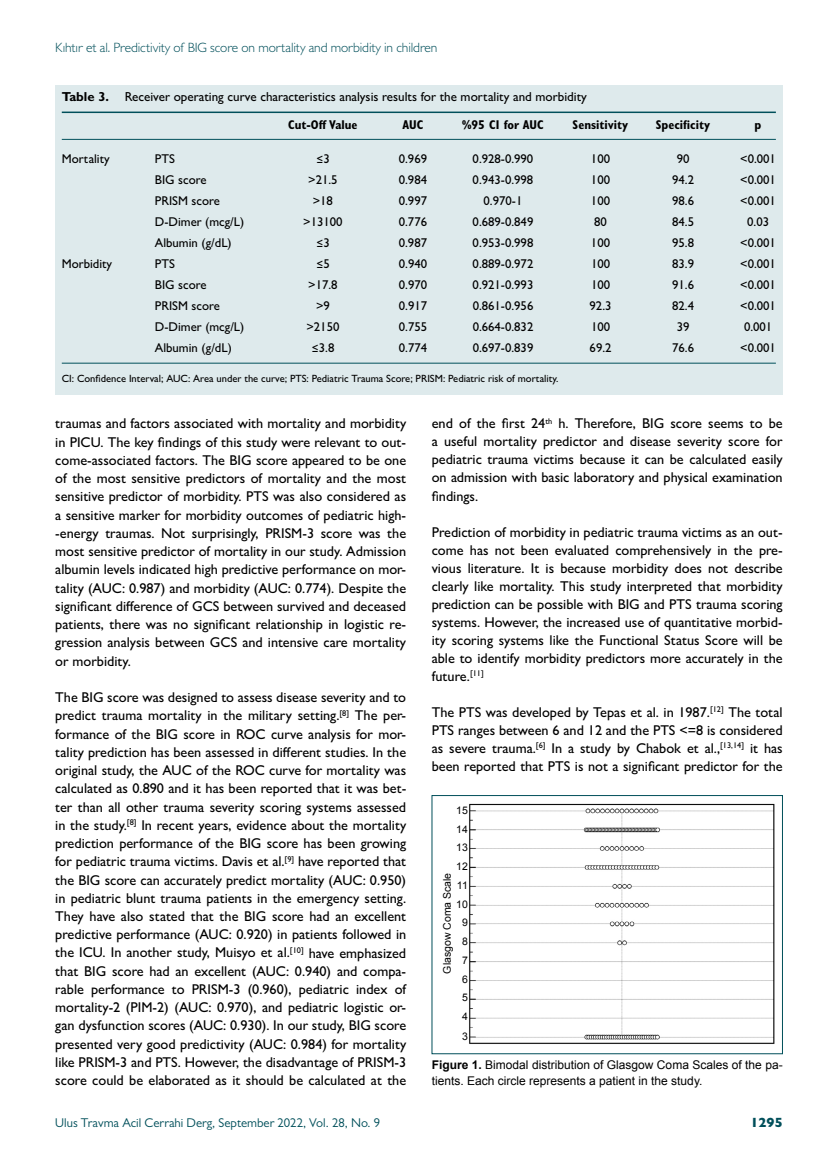
<style>
.page{position:relative;width:838px;height:1170px;background:#fff}
.page>*{position:absolute;margin:0;border:0;box-sizing:border-box;transform-origin:0 0}
.t1{font:500 14.25px/18.3px "Gill Sans MT Pro";color:#000;text-align:justify}
.t2{font:300 13.5px "Gill Sans MT Pro";letter-spacing:-.005em;color:#004f5a}
.t3{font:800 13.5px "Gill Sans MT Pro";color:#004f5a}
.t4{font:500 13.05px "Gill Sans MT Pro";color:#000}
.t5{font:500 12.75px "Gill Sans MT Pro";color:#000}
.t6{font:12.75px "Gill Sans MT Pro";color:#004f5a}
.t7{font:700 condensed 12.75px "Gill Sans MT Pro";color:#000}
.t8{font:12px/16.5px "Arial";color:#000}
.t9{font:500 10.5px "Gill Sans MT Pro";color:#000}
.t10{font:10.5px/18.6px "Arial";color:#000}
.s1{font-weight:700}
</style>
<div class="page">
<div style="left:55px;top:85px;width:727px;height:309px;background:#deeaec"></div>
<hr style="left:62px;top:111px;width:714px;height:2px;background:#004f5a">
<hr style="left:62px;top:139px;width:714px;height:1px;background:#004f5a">
<hr style="left:62px;top:363px;width:714px;height:1px;background:#004f5a">
<img style="left:469px;top:803px;width:306px;height:241px">
<p class="t2" style="left:55px;top:39px;width:384px">Kıhtır et al. Predictivity of BIG score on mortality and morbidity in children</p>
<p class="t4" style="left:62px;top:89px;width:526px"><span class="s1">Table 3.</span> Receiver operating curve characteristics analysis results for the mortality and morbidity</p>
<p class="t7" style="left:288px;top:117px;width:71px">Cut-Off Value</p>
<p class="t7" style="left:402px;top:117px;width:22px">AUC</p>
<p class="t7" style="left:462px;top:117px;width:83px">%95 CI for AUC</p>
<p class="t7" style="left:572px;top:117px;width:57px">Sensitivity</p>
<p class="t7" style="left:656px;top:117px;width:56px">Specificity</p>
<p class="t7" style="left:754px;top:117px;width:8px">p</p>
<p class="t5" style="left:62px;top:151px;width:49px">Mortality</p>
<p class="t5" style="left:155px;top:151px;width:22px">PTS</p>
<p class="t5" style="left:316px;top:151px;width:15px">≤3</p>
<p class="t5" style="left:399px;top:151px;width:30px">0.969</p>
<p class="t5" style="left:472px;top:151px;width:62px">0.928-0.990</p>
<p class="t5" style="left:591px;top:151px;width:21px">100</p>
<p class="t5" style="left:676px;top:151px;width:14px">90</p>
<p class="t5" style="left:740px;top:151px;width:37px">&lt;0.001</p>
<p class="t5" style="left:155px;top:172px;width:53px">BIG score</p>
<p class="t5" style="left:308px;top:172px;width:31px">&gt;21.5</p>
<p class="t5" style="left:399px;top:172px;width:30px">0.984</p>
<p class="t5" style="left:472px;top:172px;width:62px">0.943-0.998</p>
<p class="t5" style="left:591px;top:172px;width:21px">100</p>
<p class="t5" style="left:672px;top:172px;width:23px">94.2</p>
<p class="t5" style="left:740px;top:172px;width:37px">&lt;0.001</p>
<p class="t5" style="left:155px;top:193px;width:66px">PRISM score</p>
<p class="t5" style="left:313px;top:193px;width:22px">&gt;18</p>
<p class="t5" style="left:399px;top:193px;width:30px">0.997</p>
<p class="t5" style="left:483px;top:193px;width:40px">0.970-1</p>
<p class="t5" style="left:591px;top:193px;width:21px">100</p>
<p class="t5" style="left:672px;top:193px;width:23px">98.6</p>
<p class="t5" style="left:740px;top:193px;width:37px">&lt;0.001</p>
<p class="t5" style="left:155px;top:214px;width:91px">D-Dimer (mcg/L)</p>
<p class="t5" style="left:303px;top:214px;width:41px">&gt;13100</p>
<p class="t5" style="left:399px;top:214px;width:30px">0.776</p>
<p class="t5" style="left:472px;top:214px;width:62px">0.689-0.849</p>
<p class="t5" style="left:594px;top:214px;width:14px">80</p>
<p class="t5" style="left:672px;top:214px;width:23px">84.5</p>
<p class="t5" style="left:747px;top:214px;width:23px">0.03</p>
<p class="t5" style="left:155px;top:235px;width:78px">Albumin (g/dL)</p>
<p class="t5" style="left:316px;top:235px;width:15px">≤3</p>
<p class="t5" style="left:399px;top:235px;width:30px">0.987</p>
<p class="t5" style="left:472px;top:235px;width:62px">0.953-0.998</p>
<p class="t5" style="left:591px;top:235px;width:21px">100</p>
<p class="t5" style="left:672px;top:235px;width:23px">95.8</p>
<p class="t5" style="left:740px;top:235px;width:37px">&lt;0.001</p>
<p class="t5" style="left:62px;top:256px;width:52px">Morbidity</p>
<p class="t5" style="left:155px;top:256px;width:22px">PTS</p>
<p class="t5" style="left:316px;top:256px;width:15px">≤5</p>
<p class="t5" style="left:399px;top:256px;width:30px">0.940</p>
<p class="t5" style="left:472px;top:256px;width:62px">0.889-0.972</p>
<p class="t5" style="left:591px;top:256px;width:21px">100</p>
<p class="t5" style="left:672px;top:256px;width:23px">83.9</p>
<p class="t5" style="left:740px;top:256px;width:37px">&lt;0.001</p>
<p class="t5" style="left:155px;top:277px;width:53px">BIG score</p>
<p class="t5" style="left:308px;top:277px;width:31px">&gt;17.8</p>
<p class="t5" style="left:399px;top:277px;width:30px">0.970</p>
<p class="t5" style="left:472px;top:277px;width:62px">0.921-0.993</p>
<p class="t5" style="left:591px;top:277px;width:21px">100</p>
<p class="t5" style="left:672px;top:277px;width:23px">91.6</p>
<p class="t5" style="left:740px;top:277px;width:37px">&lt;0.001</p>
<p class="t5" style="left:155px;top:298px;width:66px">PRISM score</p>
<p class="t5" style="left:316px;top:298px;width:15px">&gt;9</p>
<p class="t5" style="left:399px;top:298px;width:30px">0.917</p>
<p class="t5" style="left:472px;top:298px;width:62px">0.861-0.956</p>
<p class="t5" style="left:589px;top:298px;width:23px">92.3</p>
<p class="t5" style="left:672px;top:298px;width:23px">82.4</p>
<p class="t5" style="left:740px;top:298px;width:37px">&lt;0.001</p>
<p class="t5" style="left:155px;top:319px;width:91px">D-Dimer (mcg/L)</p>
<p class="t5" style="left:306px;top:319px;width:34px">&gt;2150</p>
<p class="t5" style="left:399px;top:319px;width:30px">0.755</p>
<p class="t5" style="left:472px;top:319px;width:62px">0.664-0.832</p>
<p class="t5" style="left:591px;top:319px;width:21px">100</p>
<p class="t5" style="left:676px;top:319px;width:14px">39</p>
<p class="t5" style="left:744px;top:319px;width:30px">0.001</p>
<p class="t5" style="left:155px;top:340px;width:78px">Albumin (g/dL)</p>
<p class="t5" style="left:311px;top:340px;width:24px">≤3.8</p>
<p class="t5" style="left:399px;top:340px;width:30px">0.774</p>
<p class="t5" style="left:472px;top:340px;width:62px">0.697-0.839</p>
<p class="t5" style="left:589px;top:340px;width:23px">69.2</p>
<p class="t5" style="left:672px;top:340px;width:23px">76.6</p>
<p class="t5" style="left:740px;top:340px;width:37px">&lt;0.001</p>
<p class="t9" style="left:62px;top:372px;width:498px">CI: Confidence Interval; AUC: Area under the curve; PTS: Pediatric Trauma Score; PRISM: Pediatric risk of mortality.</p>
<p class="t1" style="left:55px;top:414px;width:352px">traumas and factors associated with mortality and morbidity in PICU. The key findings of this study were relevant to out&shy;come-associated factors. The BIG score appeared to be one of the most sensitive predictors of mortality and the most sensitive predictor of morbidity. PTS was also considered as a sensitive marker for morbidity outcomes of pediatric high--energy traumas. Not surprisingly, PRISM-3 score was the most sensitive predictor of mortality in our study. Admission albumin levels indicated high predictive performance on mor&shy;tality (AUC: 0.987) and morbidity (AUC: 0.774). Despite the significant difference of GCS between survived and deceased patients, there was no significant relationship in logistic re&shy;gression analysis between GCS and intensive care mortality or morbidity.</p>
<p class="t1" style="left:55px;top:688px;width:352px">The BIG score was designed to assess disease severity and to predict trauma mortality in the military setting.<sup>[8]</sup> The per&shy;formance of the BIG score in ROC curve analysis for mor&shy;tality prediction has been assessed in different studies. In the original study, the AUC of the ROC curve for mortality was calculated as 0.890 and it has been reported that it was bet&shy;ter than all other trauma severity scoring systems assessed in the study.<sup>[8]</sup> In recent years, evidence about the mortality prediction performance of the BIG score has been growing for pediatric trauma victims. Davis et al.<sup>[9]</sup> have reported that the BIG score can accurately predict mortality (AUC: 0.950) in pediatric blunt trauma patients in the emergency setting.<br>They have also stated that the BIG score had an excellent predictive performance (AUC: 0.920) in patients followed in the ICU. In another study, Muisyo et al.<sup>[10]</sup> have emphasized that BIG score had an excellent (AUC: 0.940) and compa&shy;rable performance to PRISM-3 (0.960), pediatric index of mortality-2 (PIM-2) (AUC: 0.970), and pediatric logistic or&shy;gan dysfunction scores (AUC: 0.930). In our study, BIG score presented very good predictivity (AUC: 0.984) for mortality like PRISM-3 and PTS. However, the disadvantage of PRISM-3 score could be elaborated as it should be calculated at the</p>
<p class="t1" style="left:432px;top:414px;width:352px">end of the first 24<sup>th</sup> h. Therefore, BIG score seems to be a useful mortality predictor and disease severity score for pediatric trauma victims because it can be calculated easily on admission with basic laboratory and physical examination findings.</p>
<p class="t1" style="left:432px;top:522px;width:352px">Prediction of morbidity in pediatric trauma victims as an out&shy;come has not been evaluated comprehensively in the pre&shy;vious literature. It is because morbidity does not describe clearly like mortality. This study interpreted that morbidity prediction can be possible with BIG and PTS trauma scoring systems. However, the increased use of quantitative morbid&shy;ity scoring systems like the Functional Status Score will be able to identify morbidity predictors more accurately in the future.<sup>[11]</sup></p>
<p class="t1" style="left:432px;top:702px;width:352px">The PTS was developed by Tepas et al. in 1987.<sup>[12]</sup> The total PTS ranges between 6 and 12 and the PTS &lt;=8 is considered as severe trauma.<sup>[6]</sup> In a study by Chabok et al.,<sup>[13,14]</sup> it has been reported that PTS is not a significant predictor for the</p>
<p class="t10" style="left:456px;top:800px;width:13px;line-height:19.2px">15<br>14</p>
<p class="t10" style="left:456px;top:838px;width:13px;text-align:center">13<br>12<br>11<br>10<br>9</p>
<p class="t10" style="left:462px;top:932px;width:7px;text-align:justify">8<br>7<br>6</p>
<p class="t10" style="left:462px;top:988px;width:7px">5<br>4</p>
<p class="t10" style="left:462px;top:1026px;width:7px">3</p>
<p class="t10" style="left:438px;top:973px;width:102px;rotate:-90deg">Glasgow Coma Scale</p>
<p class="t8" style="left:432px;top:1056px;width:352px"><span class="s1">Figure 1.</span> Bimodal distribution of Glasgow Coma Scales of the pa&shy;tients. Each circle represents a patient in the study.</p>
<p class="t6" style="left:55px;top:1115px;width:326px">Ulus Travma Acil Cerrahi Derg, September 2022, Vol. 28, No. 9</p>
<p class="t3" style="left:750px;top:1114px;width:34px">1295</p>
</div>
